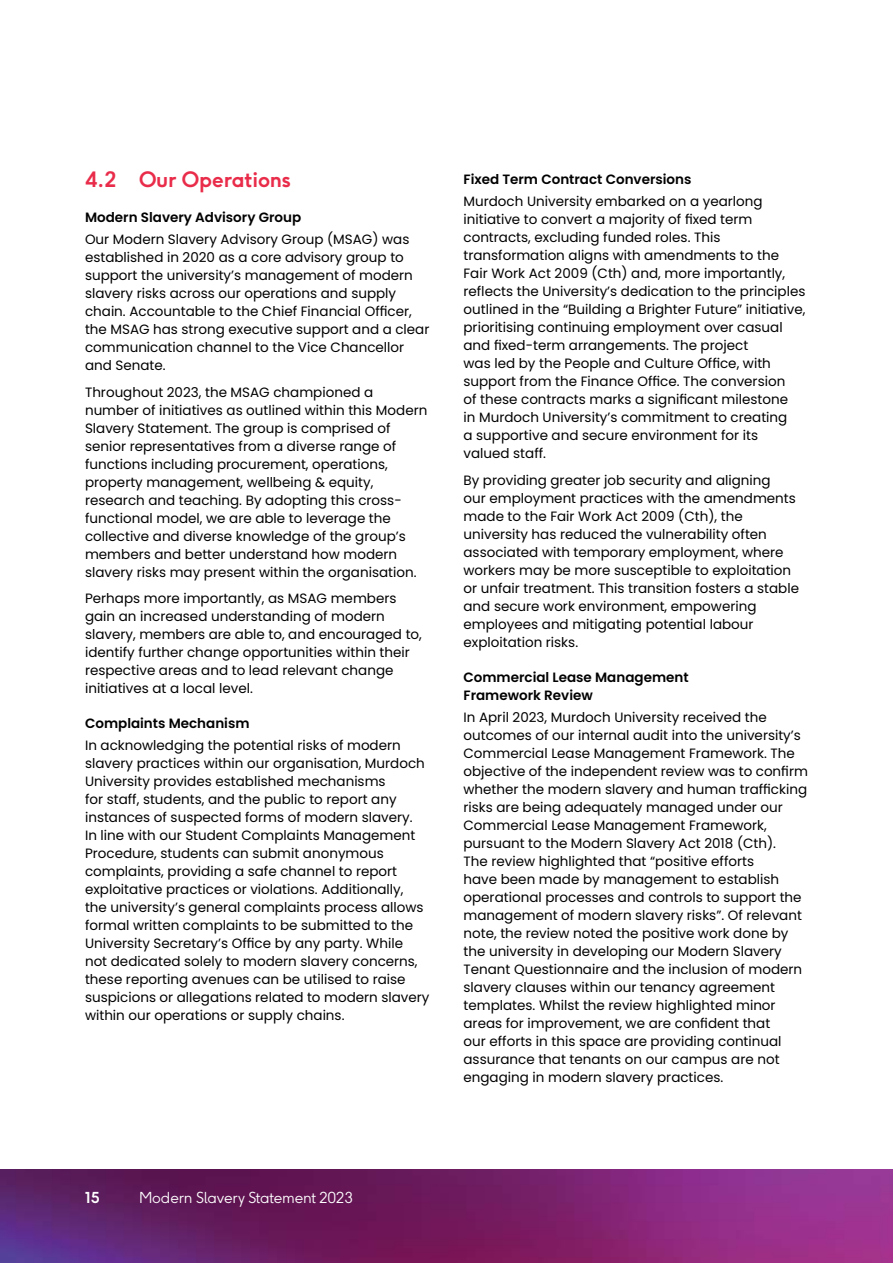
<style>
.page{position:relative;width:893px;height:1263px;background:#fff}
.page>*{position:absolute;margin:0;border:0;box-sizing:border-box;transform-origin:0 0}
.t1{font:700 21px "F37 Ginger";letter-spacing:-.01em;color:#e92c4a}
.t2{font:300 15px "F37 Ginger";letter-spacing:-.01em;color:#fff}
.t3{font:700 15px "F37 Ginger";color:#fff}
.t4{font:13.5px/18px "Poppins";color:#000}
.t5{font:600 13.5px/18px "Poppins";color:#000}
</style>
<div class="page">
<img style="left:0;top:1169px;width:893px;height:94px">
<h1 class="t1" style="left:85px;top:166px;width:208px">4.2 Our Operations</h1>
<p class="t5" style="left:85px;top:208px;width:218px">Modern Slavery Advisory Group</p>
<p class="t4" style="left:85px;top:230px;width:346px">Our Modern Slavery Advisory Group (MSAG) was established in 2020 as a core advisory group to support the university’s management of modern slavery risks across our operations and supply chain. Accountable to the Chief Financial Officer, the MSAG has strong executive support and a clear communication channel to the Vice Chancellor and Senate.</p>
<p class="t4" style="left:85px;top:383px;width:344px">Throughout 2023, the MSAG championed a number of initiatives as outlined within this Modern Slavery Statement. The group is comprised of senior representatives from a diverse range of functions including procurement, operations, property management, wellbeing &amp; equity, research and teaching. By adopting this cross&shy;functional model, we are able to leverage the collective and diverse knowledge of the group’s members and better understand how modern slavery risks may present within the organisation.</p>
<p class="t4" style="left:85px;top:589px;width:338px">Perhaps more importantly, as MSAG members gain an increased understanding of modern slavery, members are able to, and encouraged to, identify further change opportunities within their respective areas and to lead relevant change initiatives at a local level.</p>
<p class="t5" style="left:85px;top:714px;width:166px">Complaints Mechanism</p>
<p class="t4" style="left:85px;top:737px;width:346px">In acknowledging the potential risks of modern slavery practices within our organisation, Murdoch University provides established mechanisms<br>for staff, students, and the public to report any instances of suspected forms of modern slavery.<br>In line with our Student Complaints Management Procedure, students can submit anonymous complaints, providing a safe channel to report exploitative practices or violations. Additionally,<br>the university’s general complaints process allows formal written complaints to be submitted to the University Secretary’s Office by any party. While<br>not dedicated solely to modern slavery concerns, these reporting avenues can be utilised to raise suspicions or allegations related to modern slavery within our operations or supply chains.</p>
<p class="t5" style="left:463px;top:170px;width:229px">Fixed Term Contract Conversions</p>
<p class="t4" style="left:463px;top:193px;width:343px">Murdoch University embarked on a yearlong initiative to convert a majority of fixed term contracts, excluding funded roles. This transformation aligns with amendments to the Fair Work Act 2009 (Cth) and, more importantly, reflects the University’s dedication to the principles outlined in the “Building a Brighter Future” initiative, prioritising continuing employment over casual and fixed-term arrangements. The project<br>was led by the People and Culture Office, with support from the Finance Office. The conversion<br>of these contracts marks a significant milestone<br>in Murdoch University’s commitment to creating<br>a supportive and secure environment for its valued staff.</p>
<p class="t4" style="left:463px;top:471px;width:337px">By providing greater job security and aligning<br>our employment practices with the amendments made to the Fair Work Act 2009 (Cth), the university has reduced the vulnerability often associated with temporary employment, where workers may be more susceptible to exploitation or unfair treatment. This transition fosters a stable and secure work environment, empowering employees and mitigating potential labour exploitation risks.</p>
<p class="t5" style="left:463px;top:668px;width:227px">Commercial Lease Management<br>Framework Review</p>
<p class="t4" style="left:463px;top:708px;width:346px">In April 2023, Murdoch University received the outcomes of our internal audit into the university’s Commercial Lease Management Framework. The objective of the independent review was to confirm whether the modern slavery and human trafficking risks are being adequately managed under our Commercial Lease Management Framework, pursuant to the Modern Slavery Act 2018 (Cth).<br>The review highlighted that “positive efforts<br>have been made by management to establish operational processes and controls to support the management of modern slavery risks”. Of relevant note, the review noted the positive work done by the university in developing our Modern Slavery Tenant Questionnaire and the inclusion of modern slavery clauses within our tenancy agreement templates. Whilst the review highlighted minor areas for improvement, we are confident that<br>our efforts in this space are providing continual assurance that tenants on our campus are not engaging in modern slavery practices.</p>
<p class="t3" style="left:85px;top:1187px;width:16px">15</p>
<p class="t2" style="left:139px;top:1188px;width:215px">Modern Slavery Statement 2023</p>
</div>
